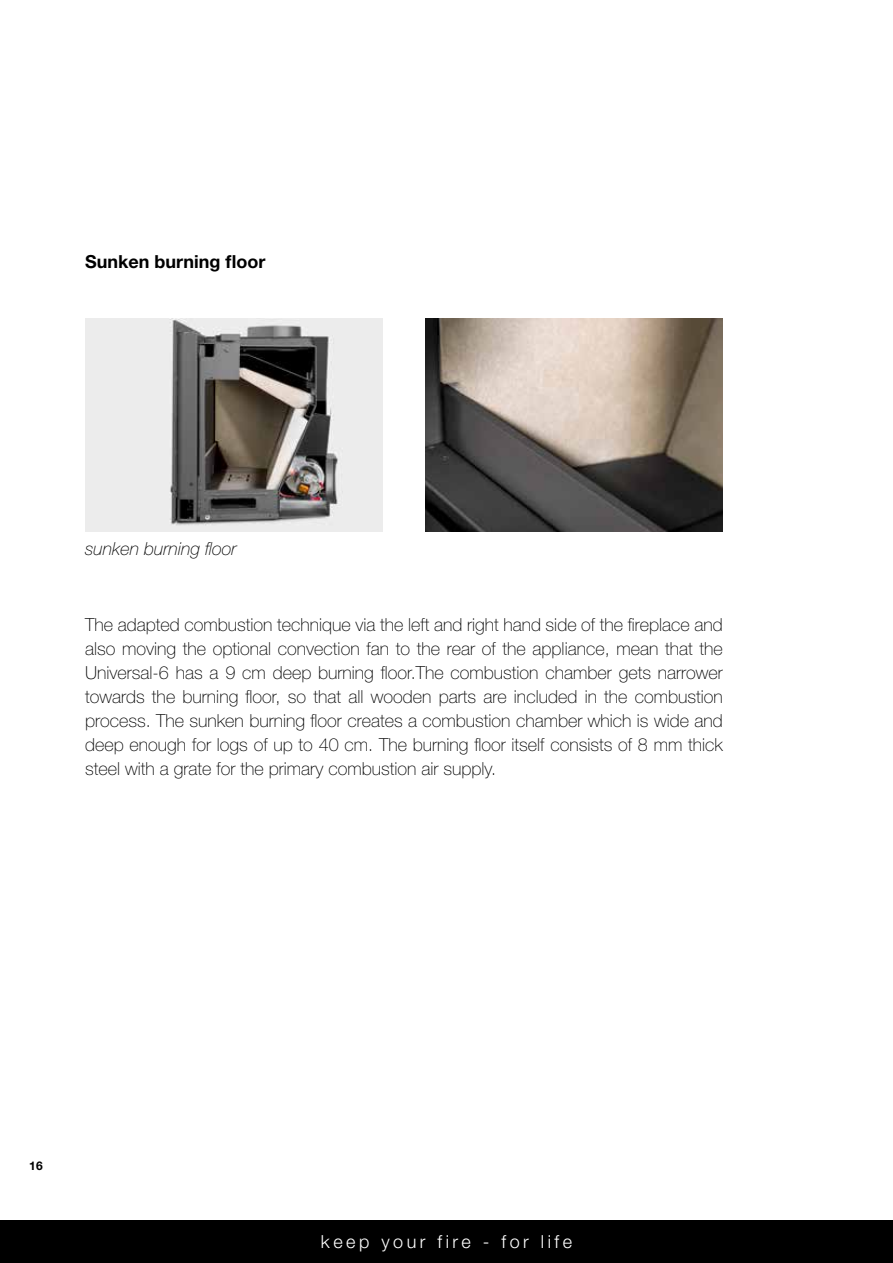
<style>
.page{position:relative;width:893px;height:1263px;background:#fff}
.page>*{position:absolute;margin:0;border:0;box-sizing:border-box;transform-origin:0 0}
.t1{font:100 18px/24px "Helvetica Neue LT Std";color:#000;text-align:justify}
.t2{font:300 18px "Helvetica Neue LT Std";letter-spacing:.195em;color:#fff}
.t3{font:700 18px "Helvetica Neue LT Std";color:#000}
.t4{font:italic 100 18px "Helvetica Neue LT Std";color:#000}
.t5{font:700 12px "Helvetica Neue LT Std";color:#000}
</style>
<div class="page">
<div style="left:0;top:1220px;width:893px;height:43px;background:#000"></div>
<img style="left:425px;top:319px;width:298px;height:212px">
<img style="left:85px;top:319px;width:298px;height:212px">
<p class="t3" style="left:85px;top:250px;width:182px">Sunken burning floor</p>
<p class="t4" style="left:85px;top:538px;width:153px">sunken burning floor</p>
<p class="t1" style="left:85px;top:613px;width:639px">The adapted combustion technique via the left and right hand side of the fireplace and also moving the optional convection fan to the rear of the appliance, mean that the Universal-6 has a 9 cm deep burning floor.The combustion chamber gets narrower towards the burning floor, so that all wooden parts are included in the combustion process. The sunken burning floor creates a combustion chamber which is wide and deep enough for logs of up to 40 cm. The burning floor itself consists of 8 mm thick steel with a grate for the primary combustion air supply.</p>
<p class="t5" style="left:29px;top:1158px;width:15px">16</p>
<p class="t2" style="left:321px;top:1230px;width:253px">keep your fire - for life</p>
</div>
